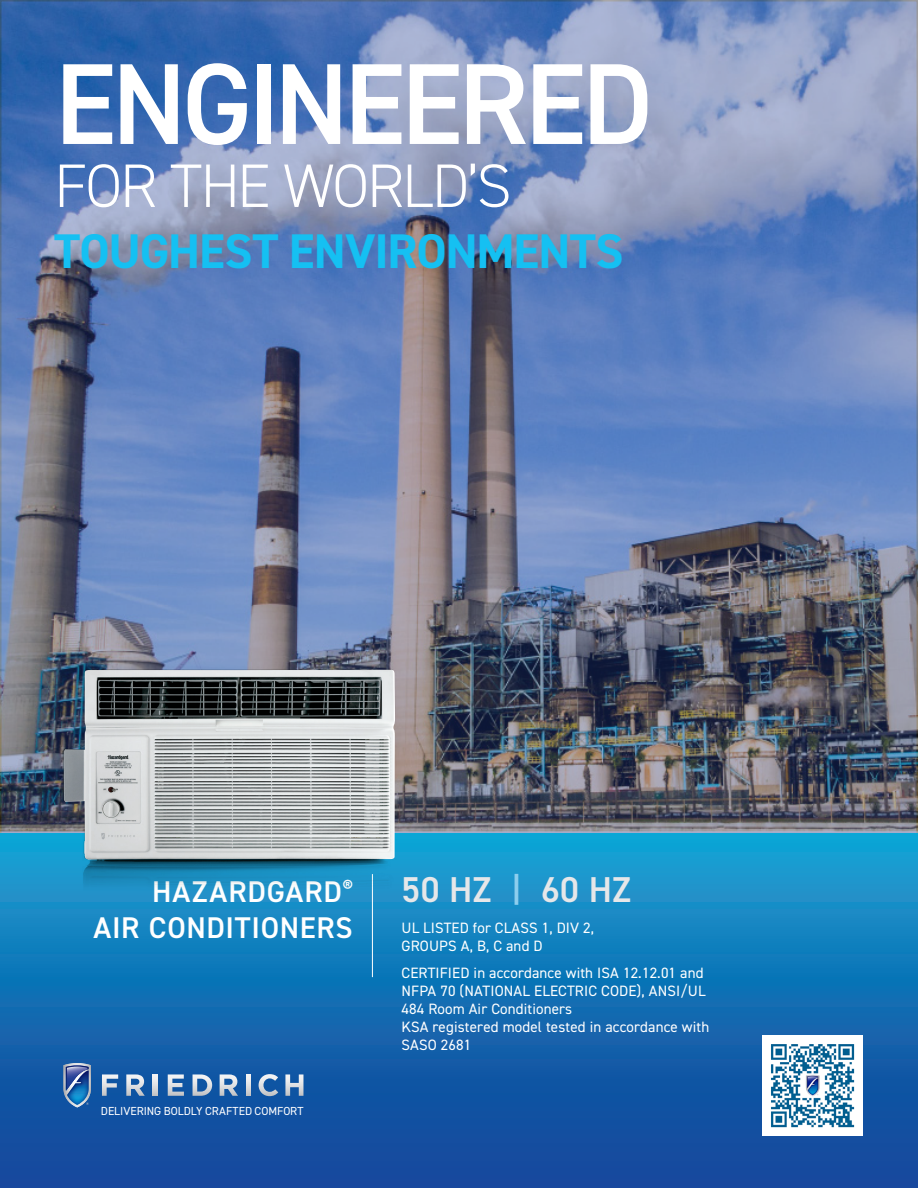
<style>
.page{position:relative;width:918px;height:1188px;background:#fff}
.page>*{position:absolute;margin:0;border:0;box-sizing:border-box;transform-origin:0 0}
.t1{font:600 115.5px "DIN2014";letter-spacing:-.04em;color:#fff}
.t2{font:300 61.5px "DIN2014";letter-spacing:-.035em;color:#fff}
.t3{font:700 48.75px "DIN2014";letter-spacing:-.02em;color:#15c0f2}
.t4{font:600 36px "DIN2014";letter-spacing:.01em;color:#e6e7e9}
.t5{font:600 30px/36px "DIN2014";letter-spacing:.025em;color:#fff;text-align:right}
.Body_Text{font:15px/18px "DIN2014";letter-spacing:.01em;color:#fff}
.t6{font:11.7px "DIN2014";color:#fff}
.s1{font-family:"DIN";font-weight:500;color:#8dceee}
</style>
<div class="page">
<img style="left:3px;top:3px;width:912px;height:830px">
<svg style="left:0;top:833px;width:918px;height:355px;background:#136cb2"></svg>
<hr style="left:372px;top:874px;width:1px;height:103px;background:#fff">
<img style="left:54px;top:659px;width:351px;height:234px">
<img style="left:64px;top:670px;width:331px;height:190px">
<svg style="left:102px;top:1074px;width:16px;height:22px"></svg>
<svg style="left:126px;top:1074px;width:19px;height:22px"></svg>
<svg style="left:153px;top:1074px;width:5px;height:22px"></svg>
<svg style="left:168px;top:1074px;width:16px;height:22px"></svg>
<svg style="left:193px;top:1074px;width:19px;height:22px"></svg>
<svg style="left:220px;top:1074px;width:18px;height:22px"></svg>
<svg style="left:246px;top:1074px;width:5px;height:22px"></svg>
<svg style="left:259px;top:1074px;width:19px;height:22px"></svg>
<svg style="left:285px;top:1074px;width:18px;height:22px"></svg>
<svg style="left:63px;top:1063px;width:28px;height:44px"></svg>
<img style="left:762px;top:1035px;width:101px;height:101px">
<p class="t1" style="left:55px;top:28px;width:600px">ENGINEERED</p>
<p class="t2" style="left:54px;top:148px;width:459px">FOR THE WORLD’S</p>
<p class="t3" style="left:54px;top:219px;width:571px">TOUGHEST ENVIRONMENTS</p>
<p class="t5" style="left:94px;top:873px;width:261px">HAZARDGARD<sup>®<br></sup>AIR CONDITIONERS</p>
<p class="t4" style="left:402px;top:866px;width:231px">50 HZ <span class="s1">|</span> 60 HZ</p>
<p class="Body_Text" style="left:402px;top:919px;width:194px">UL LISTED for CLASS 1, DIV 2,<br>GROUPS A, B, C and D</p>
<p class="Body_Text" style="left:402px;top:964px;width:306px">CERTIFIED in accordance with ISA 12.12.01 and<br>NFPA 70 (NATIONAL ELECTRIC CODE), ANSI/UL<br>484 Room Air Conditioners</p>
<p class="Body_Text" style="left:402px;top:1018px;width:309px">KSA registered model tested in accordance with<br>SASO 2681</p>
<p class="t6" style="left:101px;top:1103px;width:204px">DELIVERING BOLDLY CRAFTED COMFORT</p>
</div>
